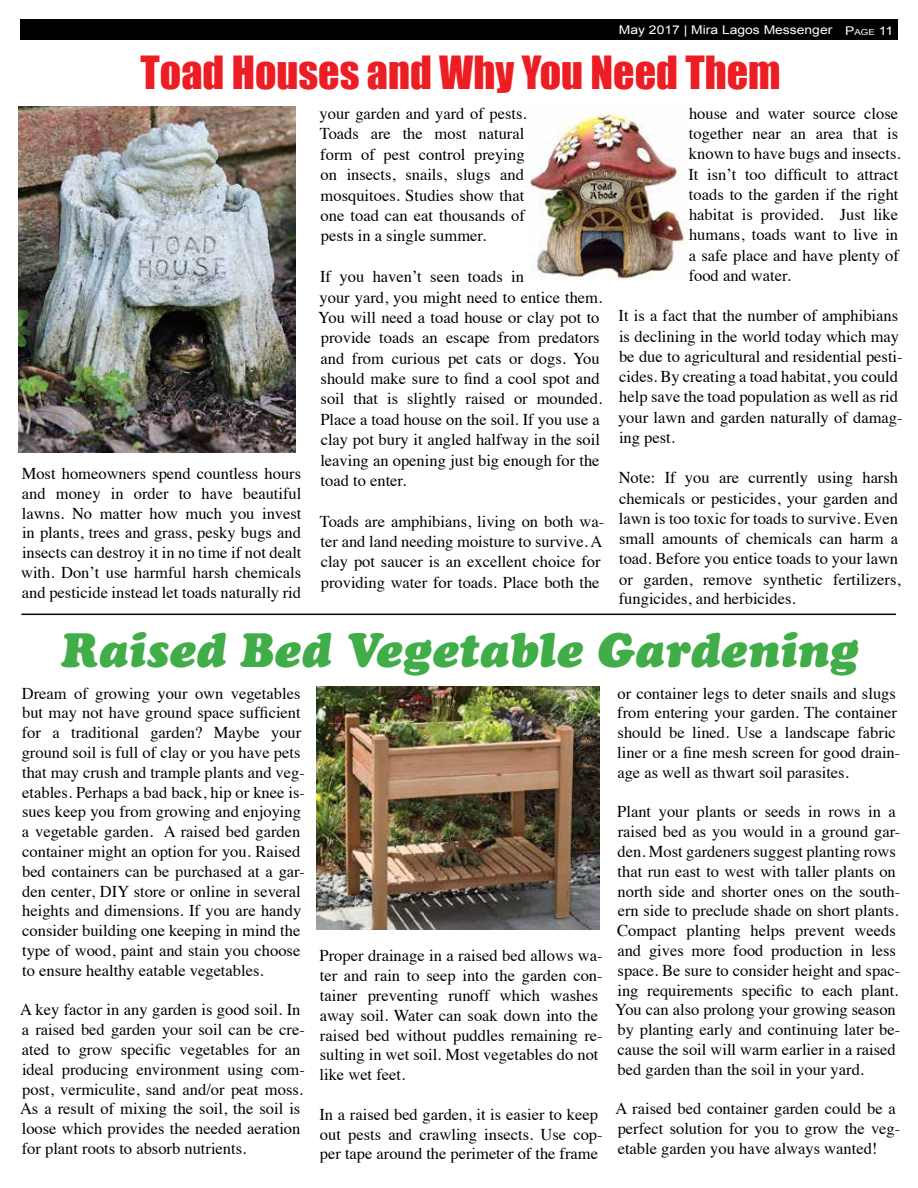
<style>
.page{position:relative;width:918px;height:1188px;background:#fff}
.page>*{position:absolute;margin:0;border:0;box-sizing:border-box;transform-origin:0 0}
.t1{font:italic 48px "Cooper Black Std";color:#41ad49}
.t2{font:42px "Impact";color:#ed1d24}
.t3{font:16.5px/19.8px "Times";color:#000}
.t4{font:12px "Arial";color:#fff;scale:1.16 1}
.s1{font-style:inherit}
</style>
<div class="page">
<div style="left:20px;top:20px;width:878px;height:20px;background:#000"></div>
<img style="left:530px;top:107px;width:156px;height:173px">
<img style="left:18px;top:107px;width:277px;height:345px">
<img style="left:316px;top:686px;width:284px;height:243px">
<hr style="left:21px;top:614px;width:875px;height:1px;background:#000">
<p class="t4" style="left:619px;top:22px;width:238px">May 2017 | Mira Lagos Messenger <span class="s1">P</span><sub>age</sub> <span class="s1">11</span></p>
<h2 class="t2" style="left:141px;top:40px;width:642px">Toad Houses and Why You Need Them</h2>
<p class="t3" style="left:21px;top:462px;width:282px;text-align:justify">Most homeowners spend countless hours and money in order to have beautiful lawns. No matter how much you invest in plants, trees and grass, pesky bugs and insects can destroy it in no time if not dealt with. Don’t use harmful harsh chemicals and pesticide instead let toads naturally rid</p>
<p class="t3" style="left:320px;top:102px;width:209px;line-height:20.4px">your garden and yard of pests.<br>Toads are the most natural form of pest control preying on insects, snails, slugs and mosquitoes. Studies show that one toad can eat thousands of pests in a single summer.</p>
<p class="t3" style="left:318px;top:265px;width:286px;line-height:20.4px">If you haven’t seen toads in<br>your yard, you might need to entice them.<br>You will need a toad house or clay pot to provide toads an escape from predators and from curious pet cats or dogs. You should make sure to find a cool spot and soil that is slightly raised or mounded.<br>Place a toad house on the soil. If you use a clay pot bury it angled halfway in the soil leaving an opening just big enough for the toad to enter.</p>
<p class="t3" style="left:320px;top:510px;width:286px;line-height:20.2px">Toads are amphibians, living on both wa&shy;ter and land needing moisture to survive. A clay pot saucer is an excellent choice for providing water for toads. Place both the</p>
<p class="t3" style="left:689px;top:102px;width:214px;line-height:20.2px">house and water source close together near an area that is known to have bugs and insects.<br>It isn’t too difficult to attract toads to the garden if the right habitat is provided. Just like humans, toads want to live in a safe place and have plenty of food and water.</p>
<p class="t3" style="left:618px;top:304px;width:286px;line-height:20.2px">It is a fact that the number of amphibians is declining in the world today which may be due to agricultural and residential pesti&shy;cides. By creating a toad habitat, you could help save the toad population as well as rid your lawn and garden naturally of damag&shy;ing pest.</p>
<p class="t3" style="left:619px;top:466px;width:283px">Note: If you are currently using harsh chemicals or pesticides, your garden and lawn is too toxic for toads to survive. Even small amounts of chemicals can harm a toad. Before you entice toads to your lawn or garden, remove synthetic fertilizers, fungicides, and herbicides.</p>
<h1 class="t1" style="left:61px;top:621px;width:799px">Raised Bed Vegetable Gardening</h1>
<p class="t3" style="left:22px;top:682px;width:285px">Dream of growing your own vegetables but may not have ground space sufficient for a traditional garden? Maybe your ground soil is full of clay or you have pets that may crush and trample plants and veg&shy;etables. Perhaps a bad back, hip or knee is&shy;sues keep you from growing and enjoying a vegetable garden. A raised bed garden container might an option for you. Raised bed containers can be purchased at a gar&shy;den center, DIY store or online in several heights and dimensions. If you are handy consider building one keeping in mind the type of wood, paint and stain you choose to ensure healthy eatable vegetables.</p>
<p class="t3" style="left:20px;top:999px;width:286px">A key factor in any garden is good soil. In a raised bed garden your soil can be cre&shy;ated to grow specific vegetables for an ideal producing environment using com&shy;post, vermiculite, sand and/or peat moss.<br>As a result of mixing the soil, the soil is loose which provides the needed aeration for plant roots to absorb nutrients.</p>
<p class="t3" style="left:320px;top:945px;width:285px">Proper drainage in a raised bed allows wa&shy;ter and rain to seep into the garden con&shy;tainer preventing runoff which washes away soil. Water can soak down into the raised bed without puddles remaining re&shy;sulting in wet soil. Most vegetables do not like wet feet.</p>
<p class="t3" style="left:319px;top:1103px;width:285px">In a raised bed garden, it is easier to keep out pests and crawling insects. Use cop&shy;per tape around the perimeter of the frame</p>
<p class="t3" style="left:617px;top:682px;width:285px">or container legs to deter snails and slugs from entering your garden. The container should be lined. Use a landscape fabric liner or a fine mesh screen for good drain&shy;age as well as thwart soil parasites.</p>
<p class="t3" style="left:615px;top:801px;width:287px">Plant your plants or seeds in rows in a raised bed as you would in a ground gar&shy;den. Most gardeners suggest planting rows that run east to west with taller plants on north side and shorter ones on the south&shy;ern side to preclude shade on short plants.<br>Compact planting helps prevent weeds and gives more food production in less space. Be sure to consider height and spac&shy;ing requirements specific to each plant.<br>You can also prolong your growing season by planting early and continuing later be&shy;cause the soil will warm earlier in a raised bed garden than the soil in your yard.</p>
<p class="t3" style="left:615px;top:1098px;width:286px">A raised bed container garden could be a perfect solution for you to grow the veg&shy;etable garden you have always wanted!</p>
</div>
